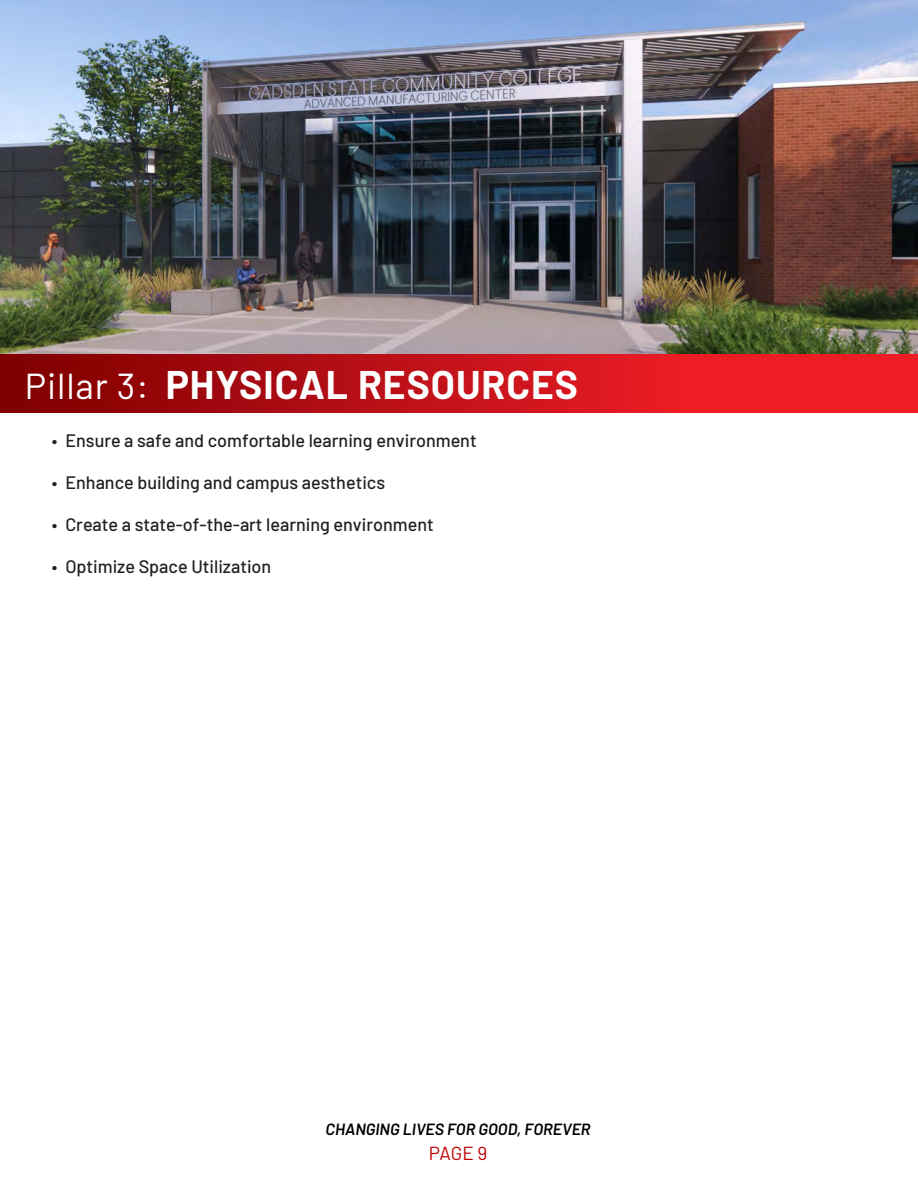
<style>
.page{position:relative;width:918px;height:1188px;background:#fff}
.page>*{position:absolute;margin:0;border:0;box-sizing:border-box;transform-origin:0 0}
.heading_2{font:700 39px "Barlow";letter-spacing:.025em;color:#fff}
.Body_Text{font:18.9px "Barlow";color:#c00000}
.t1{font:500 18px "Barlow";color:#231f20}
.heading_2-2{font:italic 600 16.2px "Barlow";color:#000}
.s1{font-weight:400;font-size:36px}
</style>
<div class="page">
<img style="left:0;top:0;width:918px;height:354px">
<svg style="left:1px;top:354px;width:917px;height:59px;background:#c21117"></svg>
<p class="heading_2" style="left:25px;top:356px;width:555px"><span class="s1">Pillar 3:</span> PHYSICAL RESOURCES</p>
<p class="t1" style="left:52px;top:427px;width:426px">• Ensure a safe and comfortable learning environment</p>
<p class="t1" style="left:52px;top:469px;width:335px">• Enhance building and campus aesthetics</p>
<p class="t1" style="left:52px;top:511px;width:383px">• Create a state-of-the-art learning environment</p>
<p class="t1" style="left:52px;top:553px;width:221px">• Optimize Space Utilization</p>
<p class="heading_2-2" style="left:326px;top:1117px;width:267px">CHANGING LIVES FOR GOOD, FOREVER</p>
<p class="Body_Text" style="left:429px;top:1140px;width:60px">PAGE 9</p>
</div>
